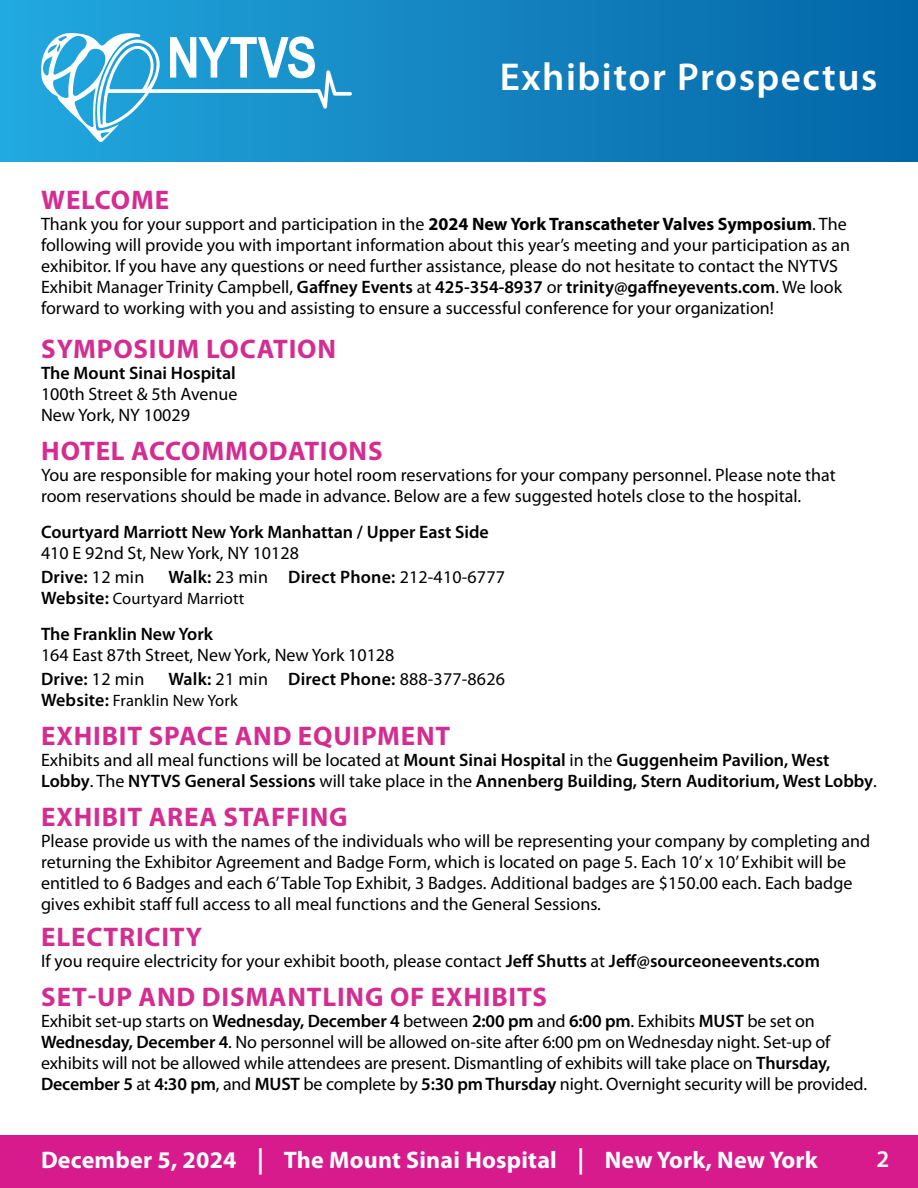
<style>
.page{position:relative;width:918px;height:1188px;background:#fff}
.page>*{position:absolute;margin:0;border:0;box-sizing:border-box;transform-origin:0 0}
.t1{font:600 39px "Myriad Pro";letter-spacing:.04em;color:#fff}
.t2{font:700 27px "Myriad Pro";letter-spacing:.03em;color:#d42d91}
.t3{font:700 24px "Myriad Pro";letter-spacing:.01em;color:#fff}
.t4{font:600 24px "Myriad Pro";color:#fff}
.t5{font:18px/21px "Myriad Pro";color:#000}
.t6{font:600 18px/21px "Myriad Pro";color:#000}
.t7{font:16.5px "Myriad Pro";letter-spacing:.01em;color:#000}
.s1{font-weight:700}
.s2{font-weight:600}
.s3{font-weight:400}
.s4{font-weight:600;font-size:18px}
.s5{font-size:26.4px}
</style>
<div class="page">
<div style="left:0;top:1135px;width:918px;height:53px;background:#d71b8c"></div>
<div style="left:0;top:0;width:918px;height:162px;background:linear-gradient(to right,#23a8de,#0465a6)"></div>
<svg style="left:40px;top:32px;width:312px;height:111px"></svg>
<h1 class="t1" style="left:500px;top:52px;width:379px">Exhibitor Prospectus</h1>
<h2 class="t2" style="left:41px;top:183px;width:129px">WELCOME</h2>
<p class="t5" style="left:41px;top:213px;width:811px">Thank you for your support and participation in the <span class="s1">2024 New York Transcatheter Valves Symposium</span>. The following will provide you with important information about this year’s meeting and your participation as an exhibitor. If you have any questions or need further assistance, please do not hesitate to contact the NYTVS Exhibit Manager Trinity Campbell, <span class="s2">Gaffney Events</span> at <span class="s2">425-354-8937</span> or <span class="s2">trinity@gaffneyevents.com</span>. We look forward to working with you and assisting to ensure a successful conference for your organization!</p>
<h2 class="t2" style="left:41px;top:331px;width:296px">SYMPOSIUM LOCATION</h2>
<p class="t6" style="left:41px;top:362px;width:196px">The Mount Sinai Hospital</p>
<p class="t5" style="left:41px;top:383px;width:198px">100th Street &amp; 5th Avenue<br>New York, NY 10029</p>
<h2 class="t2" style="left:41px;top:433px;width:343px">HOTEL ACCOMMODATIONS</h2>
<p class="t5" style="left:41px;top:464px;width:796px">You are responsible for making your hotel room reservations for your company personnel. Please note that room reservations should be made in advance. Below are a few suggested hotels close to the hospital.</p>
<p class="t6" style="left:41px;top:521px;width:449px">Courtyard Marriott New York Manhattan / Upper East Side</p>
<p class="t5" style="left:41px;top:540px;width:259px;line-height:24px">410 E 92nd St, New York, NY 10128<br><span class="s2">Drive:</span> 12 min</p>
<p class="t6" style="left:168px;top:566px;width:338px">Walk: <span class="s3">23 min</span> Direct Phone: <span class="s3">212-410-6777</span></p>
<p class="t7" style="left:41px;top:588px;width:205px"><span class="s4">Website:</span> Courtyard Marriott</p>
<p class="t6" style="left:41px;top:623px;width:173px">The Franklin New York</p>
<p class="t5" style="left:41px;top:642px;width:355px;line-height:24px">164 East 87th Street, New York, New York 10128<br><span class="s2">Drive:</span> 12 min</p>
<p class="t6" style="left:168px;top:668px;width:338px">Walk: <span class="s3">21 min</span> Direct Phone: <span class="s3">888-377-8626</span></p>
<p class="t7" style="left:41px;top:690px;width:198px"><span class="s4">Website:</span> Franklin New York</p>
<h2 class="t2" style="left:41px;top:718px;width:411px">EXHIBIT SPACE AND EQUIPMENT</h2>
<p class="t6" style="left:41px;top:749px;width:837px"><span class="s3">Exhibits and all meal functions will be located at</span> Mount Sinai Hospital <span class="s3">in the</span> Guggenheim Pavilion, West<br>Lobby<span class="s3">. The</span> NYTVS General Sessions <span class="s3">will take place in the</span> Annenberg Building, Stern Auditorium, West Lobby<span class="s3">.</span></p>
<h2 class="t2" style="left:41px;top:799px;width:308px">EXHIBIT AREA STAFFING</h2>
<p class="t5" style="left:41px;top:830px;width:831px">Please provide us with the names of the individuals who will be representing your company by completing and returning the Exhibitor Agreement and Badge Form, which is located on page 5. Each 10’ x 10’ Exhibit will be entitled to 6 Badges and each 6’ Table Top Exhibit, 3 Badges. Additional badges are $150.00 each. Each badge gives exhibit staff full access to all meal functions and the General Sessions.</p>
<h2 class="t2" style="left:41px;top:919px;width:162px">ELECTRICITY</h2>
<p class="t5" style="left:41px;top:950px;width:780px">If you require electricity for your exhibit booth, please contact <span class="s2">Jeff Shutts</span> at <span class="s2">Jeff@sourceoneevents.com</span></p>
<h2 class="t2" style="left:41px;top:979px;width:507px">SET-UP AND DISMANTLING OF EXHIBITS</h2>
<p class="t5" style="left:41px;top:1010px;width:828px">Exhibit set-up starts on <span class="s2">Wednesday, December 4</span> between <span class="s2">2:00 pm</span> and <span class="s2">6:00 pm</span>. Exhibits <span class="s2">MUST</span> be set on <span class="s2">Wednesday, December 4</span>. No personnel will be allowed on-site after 6:00 pm on Wednesday night. Set-up of exhibits will not be allowed while attendees are present. Dismantling of exhibits will take place on <span class="s2">Thursday, December 5</span> at <span class="s2">4:30 pm</span>, and <span class="s2">MUST</span> be complete by <span class="s2">5:30 pm Thursday</span> night. Overnight security will be provided.</p>
<h3 class="t3" style="left:41px;top:1144px;width:778px">December 5, 2024 <span class="s5">|</span> The Mount Sinai Hospital <span class="s5">|</span> New York, New York</h3>
<h3 class="t4" style="left:877px;top:1143px;width:14px">2</h3>
</div>
